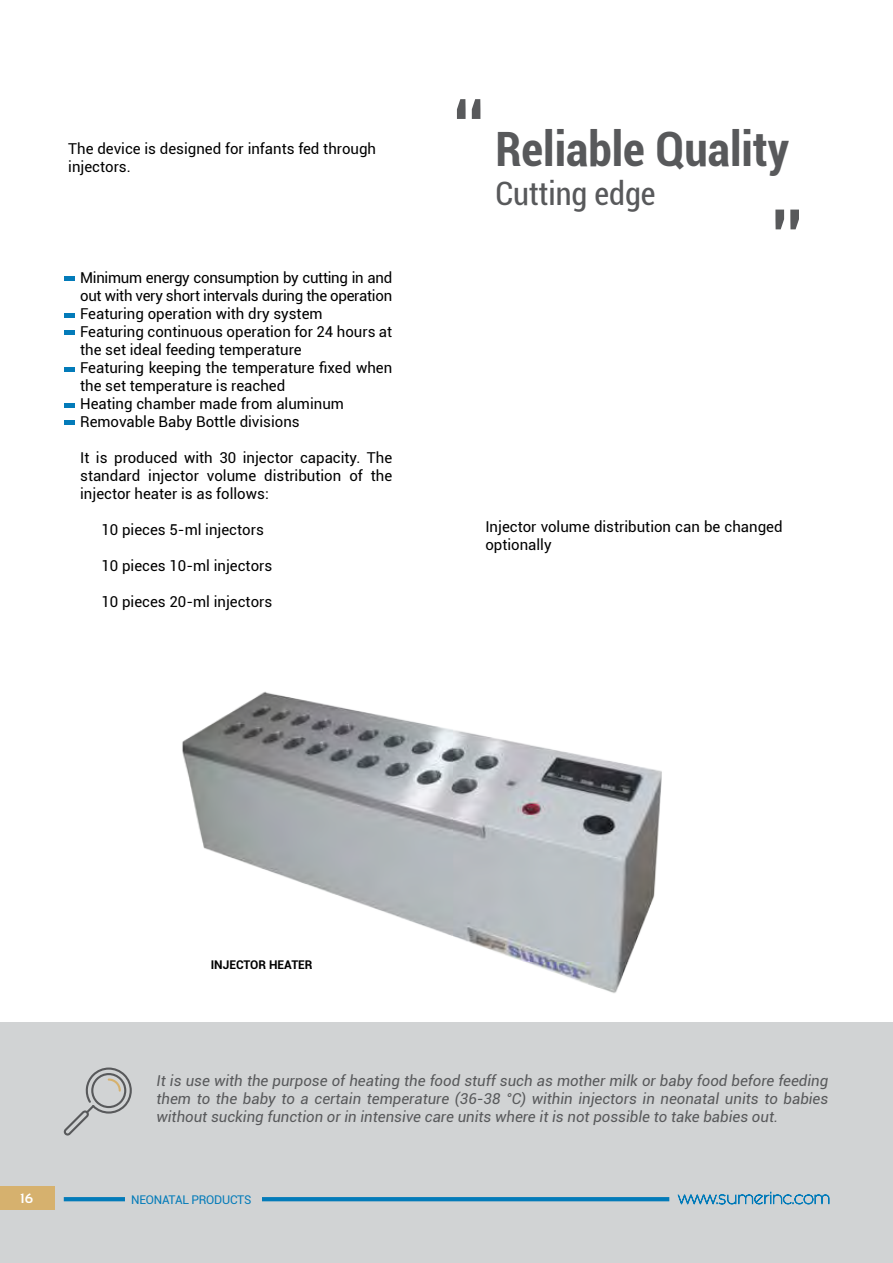
<style>
.page{position:relative;width:893px;height:1263px;background:#fff}
.page>*{position:absolute;margin:0;border:0;box-sizing:border-box;transform-origin:0 0}
.t1{font:700 condensed 75.9px "Roboto";color:#58595b}
.t2{font:700 condensed 47.4px "Roboto";color:#58595b}
.t3{font:condensed 32.25px "Roboto";color:#58595b}
.t4{font:15px/18px "Roboto";color:#000}
.t5{font:italic 15px/18px "Roboto";color:#58595b;text-align:justify}
.t6{font:700 13.5px "Sansation";color:#fff}
.t7{font:12px "Roboto";letter-spacing:-.02em;color:#037bb9}
.t8{font:700 12px "Roboto";color:#000}
</style>
<div class="page">
<div style="left:0;top:1023px;width:893px;height:240px;background:#d1d3d4"></div>
<svg style="left:64px;top:1197px;width:605px;height:4px;background:#077cb9"></svg>
<svg style="left:678px;top:1192px;width:151px;height:12px"></svg>
<div style="left:0;top:1186px;width:54px;height:23px;background:#d6b16e"></div>
<div style="left:126px;top:1194px;width:136px;height:15px;background:#d1d3d4"></div>
<svg style="left:64px;top:1067px;width:68px;height:68px"></svg>
<div style="left:64px;top:276px;width:10px;height:5px;background:#037bb9"></div>
<hr style="left:64px;top:313px;width:10px;height:4px;background:#037bb9">
<hr style="left:64px;top:331px;width:10px;height:4px;background:#037bb9">
<div style="left:64px;top:367px;width:10px;height:5px;background:#037bb9"></div>
<hr style="left:64px;top:403px;width:10px;height:4px;background:#037bb9">
<hr style="left:64px;top:421px;width:10px;height:4px;background:#037bb9">
<img style="left:182px;top:691px;width:480px;height:302px">
<p class="t4" style="left:68px;top:139px;width:309px">The device is designed for infants fed through injectors.</p>
<p class="t4" style="left:80px;top:268px;width:314px">Minimum energy consumption by cutting in and out with very short intervals during the operation Featuring operation with dry system<br>Featuring continuous operation for 24 hours at the set ideal feeding temperature<br>Featuring keeping the temperature fixed when the set temperature is reached<br>Heating chamber made from aluminum Removable Baby Bottle divisions</p>
<p class="t4" style="left:80px;top:448px;width:314px;text-align:justify">It is produced with 30 injector capacity. The standard injector volume distribution of the injector heater is as follows:</p>
<p class="t4" style="left:101px;top:520px;width:164px">10 pieces 5-ml injectors</p>
<p class="t4" style="left:101px;top:556px;width:172px">10 pieces 10-ml injectors</p>
<p class="t4" style="left:101px;top:592px;width:172px">10 pieces 20-ml injectors</p>
<h1 class="t1" style="left:452px;top:73px;width:35px">‘‘</h1>
<h2 class="t2" style="left:495px;top:116px;width:295px">Reliable Quality</h2>
<h3 class="t3" style="left:495px;top:171px;width:162px">Cutting edge</h3>
<h1 class="t1" style="left:804px;top:256px;width:35px;rotate:-180deg">‘‘</h1>
<p class="t4" style="left:485px;top:517px;width:299px">Injector volume distribution can be changed optionally</p>
<p class="t8" style="left:211px;top:956px;width:102px">INJECTOR HEATER</p>
<p class="t5" style="left:156px;top:1071px;width:673px">It is use with the purpose of heating the food stuff such as mother milk or baby food before feeding them to the baby to a certain temperature (36-38 °C) within injectors in neonatal units to babies without sucking function or in intensive care units where it is not possible to take babies out.</p>
<p class="t6" style="left:20px;top:1191px;width:14px">16</p>
<p class="t7" style="left:131px;top:1191px;width:122px">NEONATAL PRODUCTS</p>
</div>
